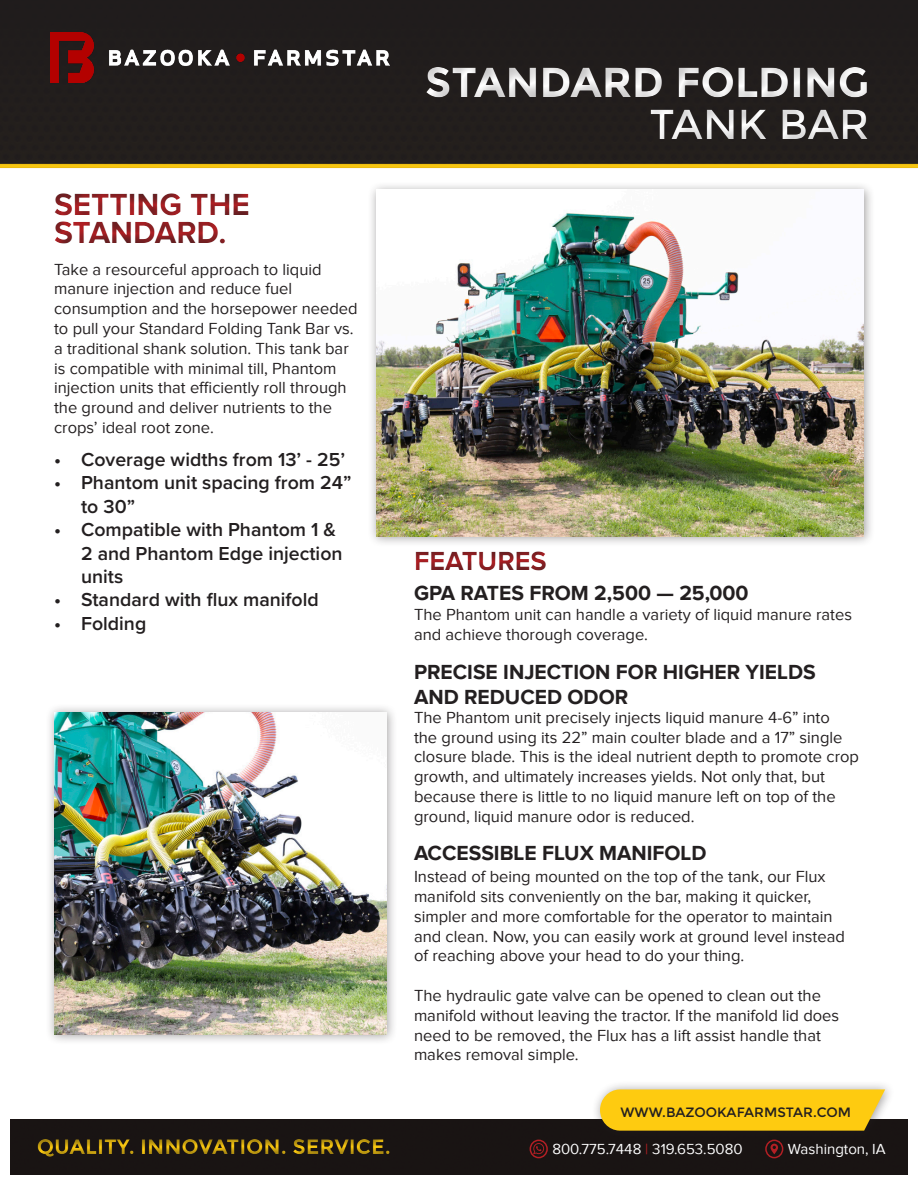
<style>
.page{position:relative;width:918px;height:1188px;background:#fff}
.page>*{position:absolute;margin:0;border:0;box-sizing:border-box;transform-origin:0 0}
.t1{font:700 42px "Montserrat";letter-spacing:-.005em;color:#fff}
.t2{font:42px "Montserrat";letter-spacing:-.01em;color:#fff}
.t3{font:700 31.5px/28.5px "Proxima Nova";color:#b11f24}
.t4{font:700 27px "Proxima Nova";color:#b11f24}
.t5{font:700 21px/25.5px "Proxima Nova";color:#231f20}
.t6{font:700 21px "Montserrat";color:#fecb10}
.t7{font:600 19.5px/23.4px "Proxima Nova";color:#231f20}
.Paragraph{font:16.5px/19.8px "Proxima Nova";color:#231f20}
.t8{font:15px "Proxima Nova";color:#fff}
.t9{font:13.5px "Montserrat";color:#231f20}
.s1{color:#b12023}
</style>
<div class="page">
<svg style="left:55px;top:193px;width:194px;height:51px"></svg>
<div style="left:367px;top:181px;width:508px;height:366px;background:#231f20;opacity:.43"></div>
<img style="left:376px;top:190px;width:488px;height:346px">
<div style="left:45px;top:703px;width:353px;height:342px;background:#231f20;opacity:.43"></div>
<img style="left:54px;top:712px;width:333px;height:322px">
<svg style="left:410px;top:545px;width:151px;height:26px"></svg>
<div style="left:11px;top:1119px;width:896px;height:55px;background:#191413"></div>
<div style="left:530px;top:1140px;width:18px;height:18px;border:2px solid #b31f24;border-radius:50%"></div>
<svg style="left:533px;top:1143px;width:11px;height:11px"></svg>
<div style="left:765px;top:1140px;width:18px;height:18px;border:2px solid #b31f24;border-radius:50%"></div>
<svg style="left:771px;top:1144px;width:7px;height:10px"></svg>
<div style="left:591px;top:1080px;width:304px;height:62px;background:#231f20;opacity:.43"></div>
<svg style="left:600px;top:1089px;width:285px;height:42px;background:#f5c517"></svg>
<div style="left:0;top:0;width:918px;height:167px;background:#231f20"></div>
<div style="left:33px;top:1132px;width:372px;height:30px;background:#191413"></div>
<img style="left:50px;top:32px;width:340px;height:50px">
<hr style="left:0;top:164px;width:918px;height:4px;background:#f2c110">
<h2 class="t3" style="left:54px;top:189px;width:198px">SETTING THE<br>STANDARD.</h2>
<p class="Paragraph" style="left:54px;top:259px;width:305px">Take a resourceful approach to liquid manure injection and reduce fuel consumption and the horsepower needed to pull your Standard Folding Tank Bar vs. a traditional shank solution. This tank bar is compatible with minimal till, Phantom injection units that efficiently roll through the ground and deliver nutrients to the crops’ ideal root zone.</p>
<p class="t7" style="left:54px;top:447px;width:293px">• Coverage widths from 13’ - 25’</p>
<p class="t7" style="left:81px;top:471px;width:272px;text-indent:-27px">• Phantom unit spacing from 24” to 30”</p>
<p class="t7" style="left:81px;top:517px;width:263px;text-indent:-27px">• Compatible with Phantom 1 &amp;<br>2 and Phantom Edge injection units</p>
<p class="t7" style="left:54px;top:588px;width:266px">• Standard with flux manifold</p>
<p class="t7" style="left:54px;top:611px;width:94px">• Folding</p>
<p class="t6" style="left:37px;top:1134px;width:356px">QUALITY. INNOVATION. SERVICE.</p>
<h1 class="t1" style="left:425px;top:57px;width:446px">STANDARD FOLDING</h1>
<h1 class="t2" style="left:649px;top:99px;width:221px">TANK BAR</h1>
<h3 class="t4" style="left:414px;top:546px;width:134px">FEATURES</h3>
<h2 class="t5" style="left:414px;top:580px;width:336px">GPA RATES FROM 2,500 — 25,000</h2>
<p class="Paragraph" style="left:414px;top:604px;width:440px">The Phantom unit can handle a variety of liquid manure rates and achieve thorough coverage.</p>
<h2 class="t5" style="left:414px;top:658px;width:403px">PRECISE INJECTION FOR HIGHER YIELDS<br>AND REDUCED ODOR</h2>
<p class="Paragraph" style="left:414px;top:707px;width:447px">The Phantom unit precisely injects liquid manure 4-6” into<br>the ground using its 22” main coulter blade and a 17” single closure blade. This is the ideal nutrient depth to promote crop growth, and ultimately increases yields. Not only that, but because there is little to no liquid manure left on top of the ground, liquid manure odor is reduced.</p>
<h2 class="t5" style="left:414px;top:840px;width:294px">ACCESSIBLE FLUX MANIFOLD</h2>
<p class="Paragraph" style="left:414px;top:867px;width:432px">Instead of being mounted on the top of the tank, our Flux manifold sits conveniently on the bar, making it quicker, simpler and more comfortable for the operator to maintain and clean. Now, you can easily work at ground level instead of reaching above your head to do your thing.</p>
<p class="Paragraph" style="left:414px;top:985px;width:427px">The hydraulic gate valve can be opened to clean out the manifold without leaving the tractor. If the manifold lid does need to be removed, the Flux has a lift assist handle that makes removal simple.</p>
<p class="t9" style="left:620px;top:1104px;width:232px">WWW.BAZOOKAFARMSTAR.COM</p>
<p class="t8" style="left:552px;top:1140px;width:192px">800.775.7448 <span class="s1">|</span> 319.653.5080</p>
<p class="t8" style="left:788px;top:1140px;width:99px">Washington, IA</p>
</div>
